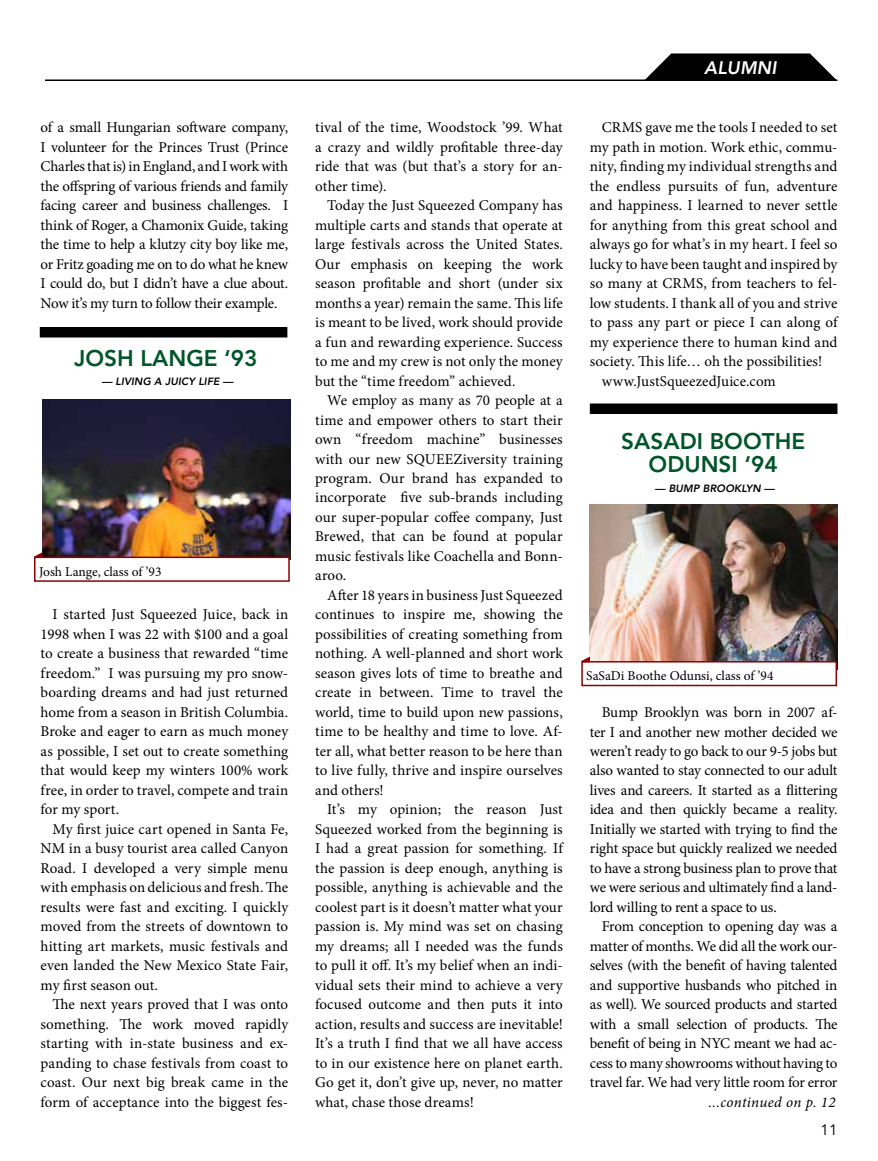
<style>
.page{position:relative;width:878px;height:1161px;background:#fff}
.page>*{position:absolute;margin:0;border:0;box-sizing:border-box;transform-origin:0 0}
.t1{font:800 22.5px/23.2px "Avenir LT Std";color:#005629;text-align:center}
.t2{font:italic 800 18px "Avenir LT Std";letter-spacing:.01em;color:#fff}
.t3{font:15px/19.5px "Minion Pro";color:#000;text-align:justify}
.t4{font:italic 15px "Minion Pro";letter-spacing:.02em;color:#000}
.t5{font:15px "Avenir";color:#000}
.t6{font:13.5px "Minion Pro";color:#000}
.t7{font:italic 800 10.5px "Avenir LT Std";letter-spacing:.01em;color:#000}
</style>
<div class="page">
<hr style="left:45px;top:80px;width:792px;height:1px;background:#000">
<svg style="left:643px;top:53px;width:194px;height:27px;background:#292929"></svg>
<img style="left:589px;top:504px;width:248px;height:157px">
<div style="left:581px;top:661px;width:256px;height:25px;border:2px solid #8b0304"></div>
<svg style="left:581px;top:655px;width:9px;height:9px"></svg>
<div style="left:590px;top:404px;width:247px;height:10px;background:#000"></div>
<img style="left:42px;top:400px;width:248px;height:157px">
<div style="left:34px;top:557px;width:256px;height:25px;border:2px solid #8b0304"></div>
<svg style="left:34px;top:551px;width:9px;height:8px"></svg>
<div style="left:40px;top:327px;width:247px;height:11px;background:#000"></div>
<p class="t3" style="left:41px;top:118px;width:249px">of a small Hungarian software company, I volunteer for the Princes Trust (Prince Charles that is) in England, and I work with the offspring of various friends and family facing career and business challenges. I think of Roger, a Chamonix Guide, taking the time to help a klutzy city boy like me, or Fritz goading me on to do what he knew I could do, but I didn’t have a clue about.<br>Now it’s my turn to follow their example.</p>
<h1 class="t1" style="left:74px;top:346px;width:185px">JOSH LANGE ‘93</h1>
<p class="t7" style="left:102px;top:375px;width:133px">— LIVING A JUICY LIFE —</p>
<p class="t6" style="left:39px;top:563px;width:124px">Josh Lange, class of ’93</p>
<p class="t3" style="left:41px;top:605px;width:249px;text-indent:12px">I started Just Squeezed Juice, back in 1998 when I was 22 with $100 and a goal to create a business that rewarded “time freedom.” I was pursuing my pro snow&shy;boarding dreams and had just returned home from a season in British Columbia.<br>Broke and eager to earn as much money as possible, I set out to create something that would keep my winters 100% work free, in order to travel, compete and train for my sport.</p>
<p class="t3" style="left:41px;top:820px;width:249px;text-indent:12px">My first juice cart opened in Santa Fe, NM in a busy tourist area called Canyon Road. I developed a very simple menu with emphasis on delicious and fresh. The results were fast and exciting. I quickly moved from the streets of downtown to hitting art markets, music festivals and even landed the New Mexico State Fair, my first season out.</p>
<p class="t3" style="left:41px;top:995px;width:249px;text-indent:12px">The next years proved that I was onto something. The work moved rapidly starting with in-state business and ex&shy;panding to chase festivals from coast to coast. Our next big break came in the form of acceptance into the biggest fes-</p>
<p class="t3" style="left:315px;top:118px;width:249px">tival of the time, Woodstock ’99. What a crazy and wildly profitable three-day ride that was (but that’s a story for an&shy;other time).</p>
<p class="t3" style="left:315px;top:196px;width:249px;text-indent:12px">Today the Just Squeezed Company has multiple carts and stands that operate at large festivals across the United States.<br>Our emphasis on keeping the work season profitable and short (under six months a year) remain the same. This life is meant to be lived, work should provide a fun and rewarding experience. Success to me and my crew is not only the money but the “time freedom” achieved.</p>
<p class="t3" style="left:315px;top:391px;width:249px;text-indent:12px">We employ as many as 70 people at a time and empower others to start their own “freedom machine” businesses with our new SQUEEZiversity training program. Our brand has expanded to incorporate five sub-brands including our super-popular coffee company, Just Brewed, that can be found at popular music festivals like Coachella and Bonn&shy;aroo.</p>
<p class="t3" style="left:315px;top:586px;width:249px;text-indent:12px">After 18 years in business Just Squeezed continues to inspire me, showing the possibilities of creating something from nothing. A well-planned and short work season gives lots of time to breathe and create in between. Time to travel the world, time to build upon new passions, time to be healthy and time to love. Af&shy;ter all, what better reason to be here than to live fully, thrive and inspire ourselves and others!</p>
<p class="t3" style="left:315px;top:800px;width:249px;text-indent:12px">It’s my opinion; the reason Just Squeezed worked from the beginning is I had a great passion for something. If the passion is deep enough, anything is possible, anything is achievable and the coolest part is it doesn’t matter what your passion is. My mind was set on chasing my dreams; all I needed was the funds to pull it off. It’s my belief when an indi&shy;vidual sets their mind to achieve a very focused outcome and then puts it into action, results and success are inevitable!<br>It’s a truth I find that we all have access to in our existence here on planet earth.<br>Go get it, don’t give up, never, no matter what, chase those dreams!</p>
<p class="t2" style="left:704px;top:57px;width:74px">ALUMNI</p>
<p class="t3" style="left:601px;top:118px;width:237px">CRMS gave me the tools I needed to set</p>
<p class="t3" style="left:590px;top:137px;width:249px">my path in motion. Work ethic, commu-</p>
<p class="t3" style="left:590px;top:157px;width:249px">nity, finding my individual strengths and</p>
<p class="t3" style="left:590px;top:176px;width:249px">the endless pursuits of fun, adventure</p>
<p class="t3" style="left:590px;top:196px;width:249px">and happiness. I learned to never settle</p>
<p class="t3" style="left:590px;top:215px;width:249px">for anything from this great school and</p>
<p class="t3" style="left:590px;top:235px;width:249px">always go for what’s in my heart. I feel so</p>
<p class="t3" style="left:590px;top:254px;width:249px">lucky to have been taught and inspired by</p>
<p class="t3" style="left:590px;top:274px;width:249px">so many at CRMS, from teachers to fel-</p>
<p class="t3" style="left:590px;top:293px;width:249px">low students. I thank all of you and strive</p>
<p class="t3" style="left:590px;top:313px;width:249px">to pass any part or piece I can along of</p>
<p class="t3" style="left:590px;top:332px;width:249px">my experience there to human kind and</p>
<p class="t3" style="left:590px;top:352px;width:234px">society. This life… oh the possibilities!</p>
<p class="t3" style="left:601px;top:371px;width:176px">www.JustSqueezedJuice.com</p>
<h1 class="t1" style="left:621px;top:430px;width:185px">SASADI BOOTHE<br>ODUNSI ‘94</h1>
<p class="t7" style="left:654px;top:482px;width:121px">— BUMP BROOKLYN —</p>
<p class="t6" style="left:586px;top:667px;width:189px">SaSaDi Boothe Odunsi, class of ’94</p>
<p class="t3" style="left:590px;top:703px;width:249px;text-indent:12px">Bump Brooklyn was born in 2007 af&shy;ter I and another new mother decided we weren’t ready to go back to our 9-5 jobs but also wanted to stay connected to our adult lives and careers. It started as a flittering idea and then quickly became a reality.<br>Initially we started with trying to find the right space but quickly realized we needed to have a strong business plan to prove that we were serious and ultimately find a land&shy;lord willing to rent a space to us.</p>
<p class="t3" style="left:590px;top:917px;width:249px;text-indent:12px">From conception to opening day was a matter of months. We did all the work our&shy;selves (with the benefit of having talented and supportive husbands who pitched in as well). We sourced products and started with a small selection of products. The benefit of being in NYC meant we had ac&shy;cess to many showrooms without having to travel far. We had very little room for error</p>
<p class="t4" style="left:708px;top:1092px;width:129px">...continued on p. 12</p>
<p class="t5" style="left:820px;top:1121px;width:18px">11</p>
</div>
